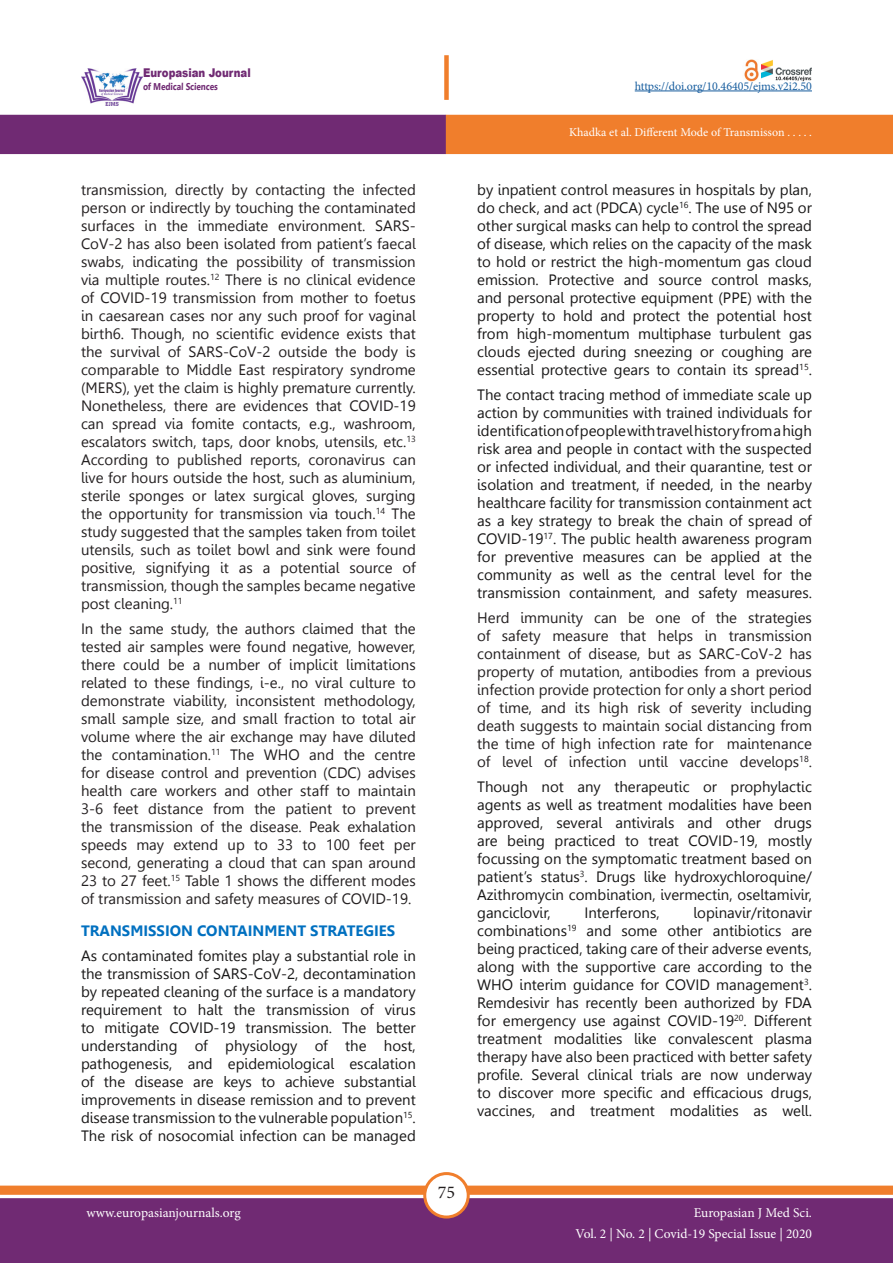
<style>
.page{position:relative;width:893px;height:1263px;background:#fff}
.page>*{position:absolute;margin:0;border:0;box-sizing:border-box;transform-origin:0 0}
.t1{font:18px "Minion Pro";color:#231f20}
.t2{font:15px/18px "Leelawadee";color:#181717;text-align:justify}
.Body_text{font:15px/18px "Leelawadee";color:#231f20;text-align:justify}
.t3{font:700 15px "Leelawadee";color:#0070c0}
.t4{font:13.5px/21px "Minion Pro";color:#fff;text-align:right}
.t5{font:12px "Minion Pro";color:#fff}
.t6{font:12px "Minion Pro";letter-spacing:-.005em;color:#175d9e}
.t7{font:900 12px "Arial";color:#702a73;scale:.84 1}
.t8{font:700 9.9px "Leelawadee UI";color:#702a73;scale:.82 1}
</style>
<div class="page">
<div style="left:0;top:1198px;width:893px;height:65px;background:#702a73;border:2px solid #702a73"></div>
<div style="left:0;top:1185px;width:893px;height:10px;background:#f07e2c;border:1px solid #f07e2c"></div>
<div style="left:425px;top:1173px;width:43px;height:44px;background:#fff;border-radius:50%"></div>
<div style="left:423px;top:1172px;width:47px;height:46px;border:3px solid #f07e2c;border-radius:50%"></div>
<div style="left:0;top:115px;width:446px;height:39px;background:#702a73"></div>
<div style="left:446px;top:115px;width:447px;height:39px;background:#f07e2c"></div>
<div style="left:444px;top:55px;width:5px;height:45px;background:#f07e2c"></div>
<img style="left:744px;top:60px;width:68px;height:21px">
<img style="left:81px;top:68px;width:61px;height:37px">
<hr style="left:635px;top:91px;width:177px;height:1px;background:#175d9e">
<p class="t7" style="left:143px;top:64px;width:130px">Europasian Journal</p>
<p class="t8" style="left:143px;top:80px;width:93px">of Medical Sciences</p>
<p class="t6" style="left:635px;top:78px;width:179px">https://doi.org/10.46405/ejms.v2i2.50</p>
<p class="t5" style="left:569px;top:124px;width:244px">Khadka et al. Different Mode of Transmisson . . . . .</p>
<p class="Body_text" style="left:81px;top:181px;width:336px">transmission, directly by contacting the infected person or indirectly by touching the contaminated surfaces in the immediate environment. SARS-CoV-2 has also been isolated from patient’s faecal swabs, indicating the possibility of transmission via multiple routes.<sup>12</sup> There is no clinical evidence of COVID-19 transmission from mother to foetus in caesarean cases nor any such proof for vaginal birth6. Though, no scientific evidence exists that the survival of SARS-CoV-2 outside the body is comparable to Middle East respiratory syndrome (MERS), yet the claim is highly premature currently.<br>Nonetheless, there are evidences that COVID-19 can spread via fomite contacts, e.g., washroom, escalators switch, taps, door knobs, utensils, etc.<sup>13<br></sup>According to published reports, coronavirus can live for hours outside the host, such as aluminium, sterile sponges or latex surgical gloves, surging the opportunity for transmission via touch.<sup>14</sup> The study suggested that the samples taken from toilet utensils, such as toilet bowl and sink were found positive, signifying it as a potential source of transmission, though the samples became negative post cleaning.<sup>11</sup></p>
<p class="Body_text" style="left:81px;top:620px;width:336px">In the same study, the authors claimed that the tested air samples were found negative, however, there could be a number of implicit limitations related to these findings, i-e., no viral culture to demonstrate viability, inconsistent methodology, small sample size, and small fraction to total air volume where the air exchange may have diluted the contamination.<sup>11</sup> The WHO and the centre for disease control and prevention (CDC) advises health care workers and other staff to maintain 3-6 feet distance from the patient to prevent the transmission of the disease. Peak exhalation speeds may extend up to 33 to 100 feet per second, generating a cloud that can span around 23 to 27 feet.<sup>15</sup> Table 1 shows the different modes of transmission and safety measures of COVID-19.</p>
<p class="t3" style="left:81px;top:922px;width:316px">TRANSMISSION CONTAINMENT STRATEGIES</p>
<p class="t2" style="left:81px;top:946px;width:336px">As contaminated fomites play a substantial role in the transmission of SARS-CoV-2, decontamination by repeated cleaning of the surface is a mandatory requirement to halt the transmission of virus to mitigate COVID-19 transmission. The better understanding of physiology of the host, pathogenesis, and epidemiological escalation of the disease are keys to achieve substantial improvements in disease remission and to prevent disease transmission to the vulnerable population<sup>15</sup>.<br>The risk of nosocomial infection can be managed</p>
<p class="t1" style="left:438px;top:1180px;width:19px">75</p>
<p class="t2" style="left:477px;top:181px;width:336px">by inpatient control measures in hospitals by plan, do check, and act (PDCA) cycle<sup>16</sup>. The use of N95 or other surgical masks can help to control the spread of disease, which relies on the capacity of the mask to hold or restrict the high-momentum gas cloud emission. Protective and source control masks, and personal protective equipment (PPE) with the property to hold and protect the potential host from high-momentum multiphase turbulent gas clouds ejected during sneezing or coughing are essential protective gears to contain its spread<sup>15</sup>.</p>
<p class="t2" style="left:477px;top:386px;width:336px">The contact tracing method of immediate scale up action by communities with trained individuals for identification of people with travel history from a high risk area and people in contact with the suspected or infected individual, and their quarantine, test or isolation and treatment, if needed, in the nearby healthcare facility for transmission containment act as a key strategy to break the chain of spread of COVID-19<sup>17</sup>. The public health awareness program for preventive measures can be applied at the community as well as the central level for the transmission containment, and safety measures.</p>
<p class="Body_text" style="left:477px;top:609px;width:336px">Herd immunity can be one of the strategies of safety measure that helps in transmission containment of disease, but as SARC-CoV-2 has property of mutation, antibodies from a previous infection provide protection for only a short period of time, and its high risk of severity including death suggests to maintain social distancing from the time of high infection rate for maintenance of level of infection until vaccine develops<sup>18</sup>.</p>
<p class="t2" style="left:477px;top:777px;width:336px">Though not any therapeutic or prophylactic agents as well as treatment modalities have been approved, several antivirals and other drugs are being practiced to treat COVID-19, mostly focussing on the symptomatic treatment based on patient’s status<sup>3</sup>. Drugs like hydroxychloroquine/ Azithromycin combination, ivermectin, oseltamivir, ganciclovir,</p>
<p class="t2" style="left:584px;top:903px;width:77px">Interferons,</p>
<p class="t2" style="left:477px;top:903px;width:336px;text-indent:216px">lopinavir/ritonavir combinations<sup>19</sup> and some other antibiotics are being practiced, taking care of their adverse events, along with the supportive care according to the WHO interim guidance for COVID management<sup>3</sup>.<br>Remdesivir has recently been authorized by FDA for emergency use against COVID-19<sup>20</sup>. Different treatment modalities like convalescent plasma therapy have also been practiced with better safety profile. Several clinical trials are now underway to discover more specific and efficacious drugs, vaccines, and treatment modalities as well.</p>
<p class="t4" style="left:86px;top:1202px;width:156px">www.europasianjournals.org</p>
<p class="t4" style="left:575px;top:1202px;width:238px">Europasian J Med Sci.<br>Vol. 2 | No. 2 | Covid-19 Special Issue | 2020</p>
</div>
